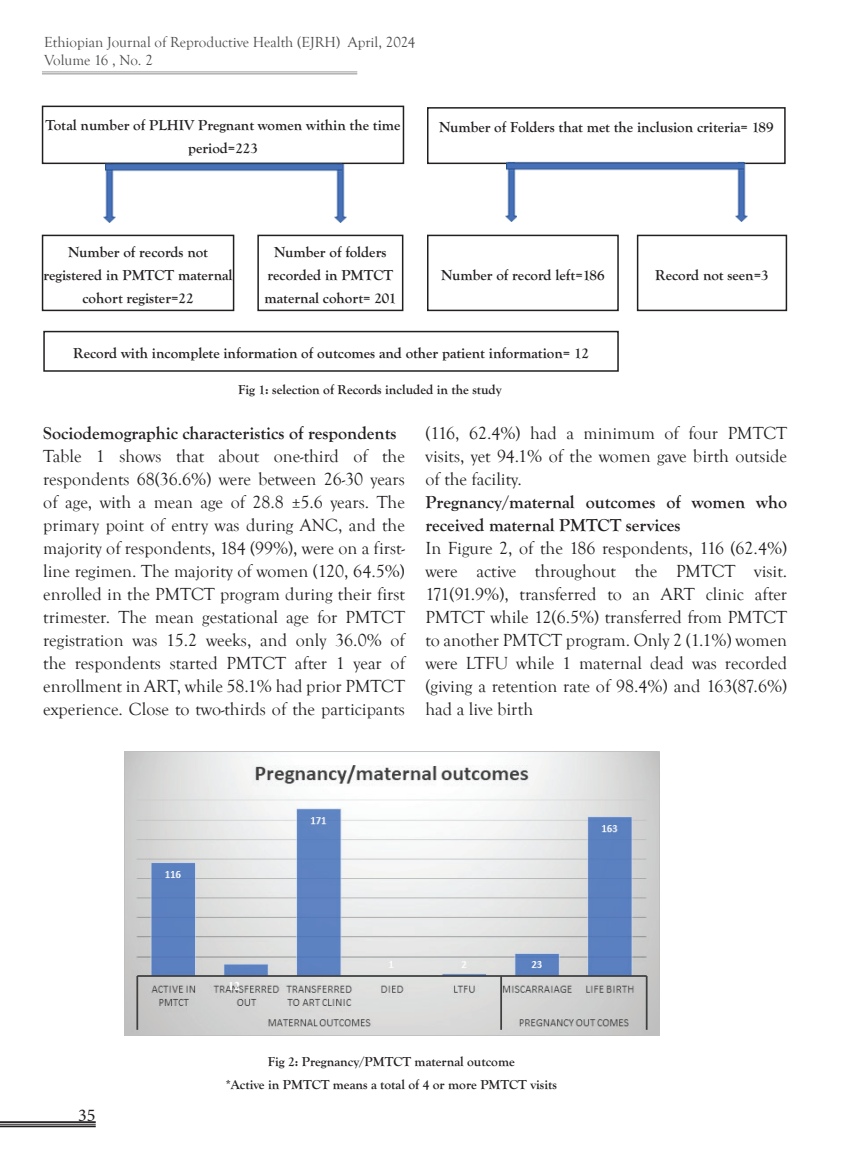
<style>
.page{position:relative;width:851px;height:1170px;background:#fff}
.page>*{position:absolute;margin:0;border:0;box-sizing:border-box;transform-origin:0 0}
.t1{font:18px/23px "Goudy Old Style T";color:#231f20;text-align:justify}
.t2{font:700 18px/23px "Goudy Old Style T";color:#231f20}
.t3{font:18px "Minion Pro";color:#231f20}
.t4{font:700 15px/23px "Goudy Old Style T";color:#231f20;text-align:center}
.t5{font:15px/18px "Goudy Old Style T";color:#4b4c4d}
.t6{font:700 13.5px/23px "Goudy Old Style T";color:#231f20;text-align:center}
.t7{font:700 12px "Times New Roman";color:#fff}
</style>
<div class="page">
<hr style="left:42px;top:71px;width:315px;height:3px;background:#a8a9ad">
<hr style="left:42px;top:71px;width:315px;height:1px;background:#231f20">
<hr style="left:42px;top:73px;width:315px;height:1px;background:#231f20">
<hr style="left:0;top:1121px;width:96px;height:1px;background:#231f20">
<hr style="left:0;top:1123px;width:96px;height:1px;background:#231f20">
<hr style="left:0;top:1125px;width:96px;height:2px;background:#231f20">
<div style="left:42px;top:106px;width:362px;height:58px;border:2px solid #231f20"></div>
<div style="left:42px;top:235px;width:192px;height:76px;border:2px solid #231f20"></div>
<div style="left:257px;top:235px;width:146px;height:76px;border:2px solid #231f20"></div>
<div style="left:427px;top:107px;width:358px;height:57px;border:2px solid #231f20"></div>
<div style="left:43px;top:331px;width:575px;height:41px;border:2px solid #231f20"></div>
<div style="left:636px;top:235px;width:151px;height:76px;border:2px solid #231f20"></div>
<div style="left:427px;top:235px;width:191px;height:76px;border:2px solid #231f20"></div>
<img style="left:103px;top:164px;width:13px;height:59px">
<img style="left:504px;top:163px;width:13px;height:59px">
<img style="left:334px;top:164px;width:12px;height:59px">
<img style="left:735px;top:163px;width:12px;height:59px">
<img style="left:106px;top:161px;width:235px;height:13px">
<img style="left:507px;top:161px;width:236px;height:12px">
<img style="left:124px;top:751px;width:535px;height:284px">
<p class="t5" style="left:44px;top:33px;width:372px">Ethiopian Journal of Reproductive Health (EJRH) April, 2024<br>Volume 16 , No. 2</p>
<p class="t4" style="left:45px;top:114px;width:357px">Total number of PLHIV Pregnant women within the time period=223</p>
<p class="t4" style="left:439px;top:116px;width:336px">Number of Folders that met the inclusion criteria= 189</p>
<p class="t4" style="left:43px;top:240px;width:190px">Number of records not registered in PMTCT maternal cohort register=22</p>
<p class="t4" style="left:264px;top:240px;width:133px">Number of folders recorded in PMTCT maternal cohort= 201</p>
<p class="t4" style="left:441px;top:263px;width:165px">Number of record left=186</p>
<p class="t4" style="left:655px;top:263px;width:115px">Record not seen=3</p>
<p class="t4" style="left:73px;top:342px;width:517px">Record with incomplete information of outcomes and other patient information= 12</p>
<p class="t6" style="left:238px;top:378px;width:265px">Fig 1: selection of Records included in the study</p>
<p class="t2" style="left:43px;top:422px;width:355px">Sociodemographic characteristics of respondents</p>
<p class="t1" style="left:43px;top:445px;width:363px">Table 1 shows that about one-third of the respondents 68(36.6%) were between 26-30 years of age, with a mean age of 28.8 ±5.6 years. The primary point of entry was during ANC, and the majority of respondents, 184 (99%), were on a first&shy;line regimen. The majority of women (120, 64.5%) enrolled in the PMTCT program during their first trimester. The mean gestational age for PMTCT registration was 15.2 weeks, and only 36.0% of the respondents started PMTCT after 1 year of enrollment in ART, while 58.1% had prior PMTCT experience. Close to two-thirds of the participants</p>
<p class="t1" style="left:425px;top:422px;width:363px">(116, 62.4%) had a minimum of four PMTCT visits, yet 94.1% of the women gave birth outside of the facility.</p>
<p class="t2" style="left:425px;top:491px;width:363px">Pregnancy/maternal outcomes of women who received maternal PMTCT services</p>
<p class="t1" style="left:425px;top:537px;width:363px">In Figure 2, of the 186 respondents, 116 (62.4%) were active throughout the PMTCT visit.<br>171(91.9%), transferred to an ART clinic after PMTCT while 12(6.5%) transferred from PMTCT to another PMTCT program. Only 2 (1.1%) women were LTFU while 1 maternal dead was recorded (giving a retention rate of 98.4%) and 163(87.6%) had a live birth</p>
<p class="t7" style="left:228px;top:977px;width:13px">12</p>
<p class="t3" style="left:78px;top:1102px;width:19px">35</p>
<p class="t6" style="left:226px;top:1049px;width:333px">Fig 2: Pregnancy/PMTCT maternal outcome<br>*Active in PMTCT means a total of 4 or more PMTCT visits</p>
</div>
